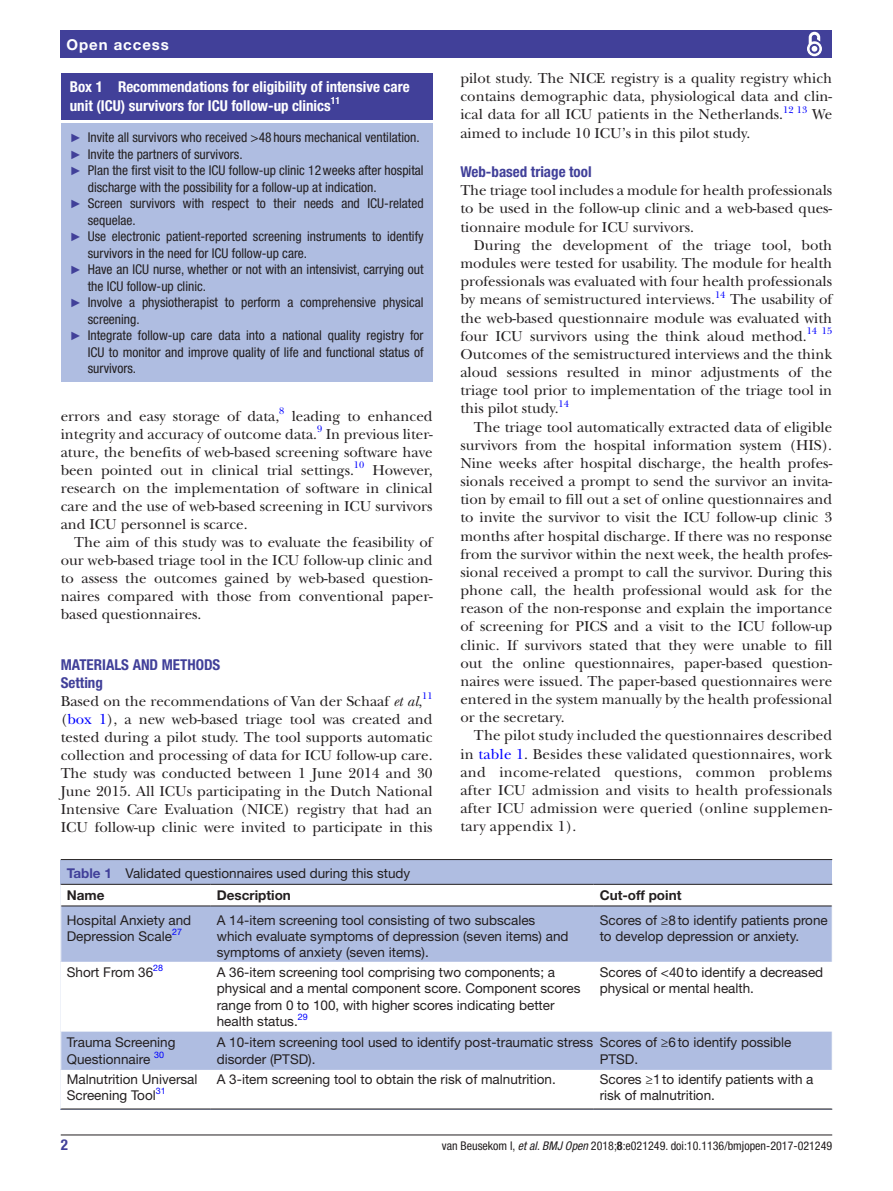
<style>
.page{position:relative;width:893px;height:1191px;background:#fff}
.page>*{position:absolute;margin:0;border:0;box-sizing:border-box;transform-origin:0 0}
.t1{font:15px/18.1px "New Baskerville";color:#231f20;text-align:justify}
.t2{font:700 condensed 15px/18px "Helvetica Neue LT Std";color:#fff}
.t3{font:700 condensed 15px/18px "Helvetica Neue LT Std";color:#414099}
.t4{font:700 15px "Helvetica Neue LT Std";letter-spacing:.065em;color:#fff}
.t5{font:13.5px/16.2px "Helvetica Neue LT Std";color:#231f20}
.t6{font:condensed 13.5px "Helvetica Neue LT Std";color:#231f20}
.t7{font:700 13.5px "Helvetica Neue LT Std";color:#231f20}
.t8{font:condensed 12px "Helvetica Neue LT Std";color:#231f20}
.t9{font:9.9px "New Baskerville";color:#00f}
.t10{font:700 condensed 9.9px "Helvetica Neue LT Std";color:#fff}
.t11{font:9px "Helvetica Neue LT Std";color:#00f}
.s1{font-family:"Arial";font-stretch:normal;font-size:12px;color:#414099}
.s2{font-style:italic}
.s3{color:#00f}
.s4{font-weight:700;color:#414099}
.s5{font-weight:700}
</style>
<div class="page">
<hr style="left:61px;top:1134px;width:771px;height:1px;background:#231f20">
<div style="left:61px;top:31px;width:771px;height:27px;background:#414099"></div>
<svg style="left:807px;top:31px;width:15px;height:26px"></svg>
<div style="left:61px;top:73px;width:372px;height:46px;background:#414099"></div>
<div style="left:61px;top:124px;width:372px;height:258px;background:#afbde1"></div>
<div style="left:61px;top:860px;width:771px;height:249px;background:#afbde1"></div>
<hr style="left:61px;top:859px;width:771px;height:1px;background:#231f20">
<div style="left:61px;top:885px;width:771px;height:223px;background:#fff"></div>
<svg style="left:61px;top:906px;width:771px;height:163px"></svg>
<hr style="left:61px;top:884px;width:150px;height:1px;background:#231f20">
<hr style="left:61px;top:905px;width:150px;height:1px;background:#231f20">
<hr style="left:211px;top:884px;width:383px;height:1px;background:#231f20">
<hr style="left:211px;top:905px;width:383px;height:1px;background:#231f20">
<hr style="left:594px;top:884px;width:238px;height:1px;background:#231f20">
<hr style="left:594px;top:905px;width:238px;height:1px;background:#231f20">
<hr style="left:61px;top:1108px;width:150px;height:1px;background:#231f20">
<hr style="left:211px;top:1108px;width:383px;height:1px;background:#231f20">
<hr style="left:594px;top:1108px;width:238px;height:1px;background:#231f20">
<svg style="left:60px;top:884px;width:1px;height:22px"></svg>
<p class="t4" style="left:66px;top:35px;width:104px">Open access</p>
<p class="t2" style="left:70px;top:78px;width:341px">Box 1 Recommendations for eligibility of intensive care unit (ICU) survivors for ICU follow-up clinics</p>
<p class="t10" style="left:331px;top:94px;width:11px">11</p>
<p class="t6" style="left:70px;top:130px;width:351px"><span class="s1">►</span> Invite all survivors who received &gt;48 hours mechanical ventilation.</p>
<p class="t6" style="left:70px;top:146px;width:174px"><span class="s1">►</span> Invite the partners of survivors.</p>
<p class="t6" style="left:70px;top:163px;width:355px"><span class="s1">►</span> Plan the first visit to the ICU follow-up clinic 12weeks after hospital</p>
<p class="t6" style="left:88px;top:179px;width:290px">discharge with the possibility for a follow-up at indication.</p>
<p class="t6" style="left:70px;top:196px;width:355px"><span class="s1">►</span> Screen survivors with respect to their needs and ICU-related</p>
<p class="t6" style="left:88px;top:212px;width:49px">sequelae.</p>
<p class="t6" style="left:70px;top:229px;width:355px"><span class="s1">►</span> Use electronic patient-reported screening instruments to identify</p>
<p class="t6" style="left:88px;top:245px;width:221px">survivors in the need for ICU follow-up care.</p>
<p class="t6" style="left:70px;top:262px;width:355px"><span class="s1">►</span> Have an ICU nurse, whether or not with an intensivist, carrying out</p>
<p class="t6" style="left:88px;top:278px;width:120px">the ICU follow-up clinic.</p>
<p class="t6" style="left:70px;top:295px;width:355px"><span class="s1">►</span> Involve a physiotherapist to perform a comprehensive physical</p>
<p class="t6" style="left:88px;top:311px;width:53px">screening.</p>
<p class="t6" style="left:70px;top:328px;width:355px"><span class="s1">►</span> Integrate follow-up care data into a national quality registry for</p>
<p class="t6" style="left:88px;top:344px;width:337px">ICU to monitor and improve quality of life and functional status of</p>
<p class="t6" style="left:88px;top:361px;width:50px">survivors.</p>
<p class="t1" style="left:61px;top:407px;width:220px">errors and easy storage of data,</p>
<p class="t9" style="left:279px;top:405px;width:7px">8</p>
<p class="t1" style="left:61px;top:407px;width:373px;text-indent:231px">leading to enhanced integrity and accuracy of outcome data.<sup>9</sup> In previous liter&shy;ature, the benefits of web-based screening software have been pointed out in clinical trial settings.</p>
<p class="t9" style="left:354px;top:459px;width:12px">10</p>
<p class="t1" style="left:61px;top:461px;width:373px;text-indent:312px">However, research on the implementation of software in clinical care and the use of web-based screening in ICU survivors and ICU personnel is scarce.</p>
<p class="t1" style="left:61px;top:533px;width:373px;text-indent:14px">The aim of this study was to evaluate the feasibility of our web-based triage tool in the ICU follow-up clinic and to assess the outcomes gained by web-based question&shy;naires compared with those from conventional paper&shy;based questionnaires.</p>
<p class="t3" style="left:61px;top:655px;width:161px">Materials and methods<br>Setting</p>
<p class="t1" style="left:61px;top:692px;width:363px">Based on the recommendations of Van der Schaaf <span class="s2">et al</span>,</p>
<p class="t9" style="left:422px;top:690px;width:12px">11</p>
<p class="t1" style="left:61px;top:710px;width:373px">(<span class="s3">box 1</span>), a new web-based triage tool was created and tested during a pilot study. The tool supports automatic collection and processing of data for ICU follow-up care.<br>The study was conducted between 1 June 2014 and 30<br>June 2015. All ICUs participating in the Dutch National Intensive Care Evaluation (NICE) registry that had an ICU follow-up clinic were invited to participate in this</p>
<p class="t1" style="left:460px;top:69px;width:373px">pilot study. The NICE registry is a quality registry which contains demographic data, physiological data and clin&shy;ical data for all ICU patients in the Netherlands.</p>
<p class="t9" style="left:783px;top:104px;width:25px">12 13</p>
<p class="t1" style="left:812px;top:105px;width:22px">We</p>
<p class="t1" style="left:460px;top:124px;width:291px">aimed to include 10 ICU’s in this pilot study.</p>
<p class="t3" style="left:460px;top:163px;width:133px">Web-based triage tool</p>
<p class="t1" style="left:460px;top:181px;width:373px">The triage tool includes a module for health professionals to be used in the follow-up clinic and a web-based ques&shy;tionnaire module for ICU survivors.</p>
<p class="t1" style="left:460px;top:236px;width:373px;text-indent:14px">During the development of the triage tool, both modules were tested for usability. The module for health professionals was evaluated with four health professionals by means of semistructured interviews.</p>
<p class="t9" style="left:715px;top:288px;width:12px">14</p>
<p class="t1" style="left:460px;top:290px;width:373px;text-indent:270px">The usability of the web-based questionnaire module was evaluated with four ICU survivors using the think aloud method.<sup>14</sup> <sup>15<br></sup>Outcomes of the semistructured interviews and the think aloud sessions resulted in minor adjustments of the triage tool prior to implementation of the triage tool in this pilot study.</p>
<p class="t9" style="left:559px;top:397px;width:12px">14</p>
<p class="t1" style="left:460px;top:418px;width:373px;text-indent:14px">The triage tool automatically extracted data of eligible survivors from the hospital information system (HIS).<br>Nine weeks after hospital discharge, the health profes&shy;sionals received a prompt to send the survivor an invita&shy;tion by email to fill out a set of online questionnaires and to invite the survivor to visit the ICU follow-up clinic 3 months after hospital discharge. If there was no response from the survivor within the next week, the health profes&shy;sional received a prompt to call the survivor. During this phone call, the health professional would ask for the reason of the non-response and explain the importance of screening for PICS and a visit to the ICU follow-up clinic. If survivors stated that they were unable to fill out the online questionnaires, paper-based question&shy;naires were issued. The paper-based questionnaires were entered in the system manually by the health professional or the secretary.</p>
<p class="t1" style="left:460px;top:726px;width:373px;text-indent:14px">The pilot study included the questionnaires described in <span class="s3">table 1</span>. Besides these validated questionnaires, work and income-related questions, common problems after ICU admission and visits to health professionals after ICU admission were queried (online supplemen&shy;tary appendix 1).</p>
<p class="t5" style="left:67px;top:862px;width:345px;line-height:22px"><span class="s4">Table 1</span> Validated questionnaires used during this study<br><span class="s5">Name</span></p>
<p class="t7" style="left:217px;top:886px;width:76px">Description</p>
<p class="t7" style="left:600px;top:886px;width:83px">Cut-off point</p>
<p class="t5" style="left:67px;top:911px;width:126px">Hospital Anxiety and<br>Depression Scale<sup>27</sup></p>
<p class="t5" style="left:217px;top:911px;width:353px">A 14-item screening tool consisting of two subscales which evaluate symptoms of depression (seven items) and symptoms of anxiety (seven items).</p>
<p class="t5" style="left:600px;top:911px;width:230px">Scores of ≥8to identify patients prone to develop depression or anxiety.</p>
<p class="t5" style="left:67px;top:964px;width:88px">Short From 36</p>
<p class="t11" style="left:153px;top:962px;width:11px">28</p>
<p class="t5" style="left:217px;top:964px;width:365px">A 36-item screening tool comprising two components; a physical and a mental component score. Component scores range from 0 to 100, with higher scores indicating better health status.</p>
<p class="t5" style="left:600px;top:964px;width:225px">Scores of &lt;40to identify a decreased physical or mental health.</p>
<p class="t11" style="left:298px;top:1011px;width:11px">29</p>
<p class="t5" style="left:67px;top:1034px;width:110px">Trauma Screening<br>Questionnaire</p>
<p class="t11" style="left:154px;top:1049px;width:11px">30</p>
<p class="t5" style="left:67px;top:1070px;width:132px">Malnutrition Universal<br>Screening Tool</p>
<p class="t11" style="left:156px;top:1085px;width:11px">31</p>
<p class="t5" style="left:217px;top:1034px;width:378px">A 10-item screening tool used to identify post-traumatic stress disorder (PTSD).</p>
<p class="t5" style="left:600px;top:1034px;width:193px">Scores of ≥6to identify possible<br>PTSD.</p>
<p class="t5" style="left:217px;top:1070px;width:341px">A 3-item screening tool to obtain the risk of malnutrition.</p>
<p class="t5" style="left:600px;top:1070px;width:215px">Scores ≥1to identify patients with a risk of malnutrition.</p>
<p class="t3" style="left:61px;top:1135px;width:9px">2</p>
<p class="t8" style="left:442px;top:1138px;width:392px">van Beusekom I, <span class="s2">et al</span>. <span class="s2">BMJ Open</span> 2018;<span class="s5">8</span>:e021249. doi:10.1136/bmjopen-2017-021249</p>
</div>
